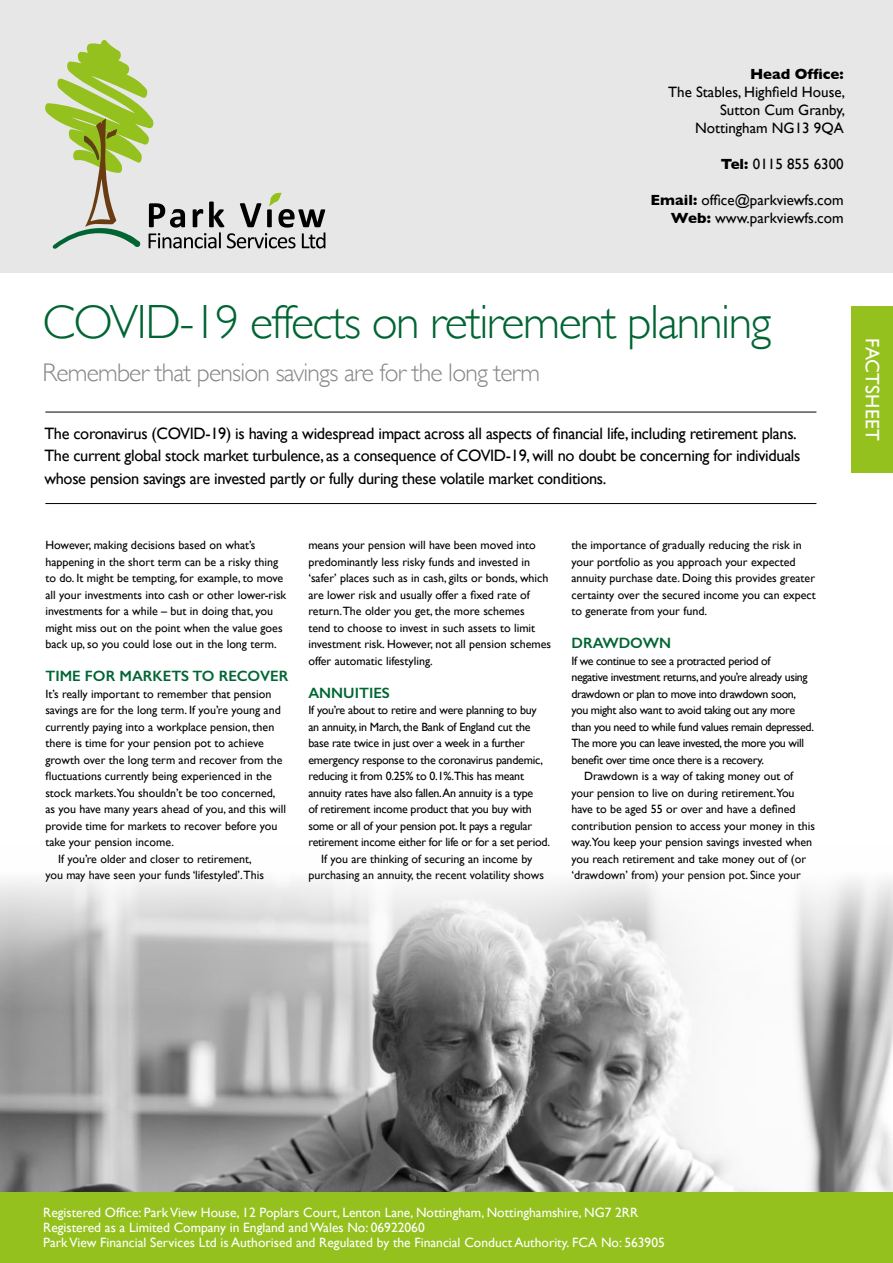
<style>
.page{position:relative;width:893px;height:1263px;background:#fff}
.page>*{position:absolute;margin:0;border:0;box-sizing:border-box;transform-origin:0 0}
.t1{font:300 48px "Gill Sans";letter-spacing:-.03em;color:#006533}
.t2{font:300 25.5px "Gill Sans";letter-spacing:-.03em;color:#878787}
.t3{font:19.5px "Gill Sans";letter-spacing:.01em;color:#fff}
.t4{font:16.5px/22.5px "Gill Sans";letter-spacing:-.02em;color:#000}
.t5{font:15px/18px "Gill Sans";color:#000;text-align:right}
.t6{font:600 15px "Gill Sans";color:#006533}
.t7{font:700 15px "Gill Sans";color:#000}
.t8{font:13.5px/15px "Gill Sans";color:#fff}
.t9{font:12px/16.5px "Gill Sans";color:#000}
.t10{font:12px "Gill Sans";letter-spacing:-.02em;color:#000}
.t11{font:12px "Gill Sans";letter-spacing:-.03em;color:#000}
.s1{font-weight:700}
</style>
<div class="page">
<hr style="left:45px;top:503px;width:771px;height:1px;background:#000">
<hr style="left:45px;top:412px;width:771px;height:1px;background:#000">
<img style="left:0;top:879px;width:893px;height:362px">
<div style="left:0;top:0;width:893px;height:272px;background:#e7e7e7"></div>
<div style="left:851px;top:306px;width:42px;height:166px;background:#95c11f"></div>
<div style="left:1px;top:1192px;width:892px;height:71px;background:#95c11f"></div>
<svg style="left:45px;top:40px;width:280px;height:209px"></svg>
<p class="t7" style="left:750px;top:65px;width:95px">Head Office:</p>
<p class="t5" style="left:668px;top:83px;width:179px">The Stables, Highfield House,<br>Sutton Cum Granby,<br>Nottingham NG13 9QA</p>
<p class="t5" style="left:721px;top:155px;width:124px"><span class="s1">Tel:</span> 0115 855 6300</p>
<p class="t5" style="left:650px;top:191px;width:195px"><span class="s1">Email:</span> office@parkviewfs.com<br><span class="s1">Web:</span> www.parkviewfs.com</p>
<h1 class="t1" style="left:43px;top:295px;width:730px">COVID-19 effects on retirement planning</h1>
<h2 class="t2" style="left:43px;top:358px;width:499px">Remember that pension savings are for the long term</h2>
<p class="t4" style="left:44px;top:422px;width:758px">The coronavirus (COVID-19) is having a widespread impact across all aspects of financial life, including retirement plans.<br>The current global stock market turbulence, as a consequence of COVID-19, will no doubt be concerning for individuals whose pension savings are invested partly or fully during these volatile market conditions.</p>
<p class="t9" style="left:45px;top:537px;width:242px">However, making decisions based on what’s happening in the short term can be a risky thing to do. It might be tempting, for example, to move all your investments into cash or other lower-risk investments for a while – but in doing that, you might miss out on the point when the value goes back up, so you could lose out in the long term.</p>
<p class="t6" style="left:45px;top:667px;width:244px">TIME FOR MARKETS TO RECOVER</p>
<p class="t9" style="left:45px;top:685px;width:228px">It’s really important to remember that pension</p>
<p class="t9" style="left:45px;top:702px;width:237px">savings are for the long term. If you’re young and</p>
<p class="t9" style="left:45px;top:718px;width:230px">currently paying into a workplace pension, then</p>
<p class="t9" style="left:45px;top:735px;width:220px">there is time for your pension pot to achieve</p>
<p class="t9" style="left:45px;top:751px;width:239px">growth over the long term and recover from the</p>
<p class="t9" style="left:45px;top:768px;width:228px">fluctuations currently being experienced in the</p>
<p class="t9" style="left:45px;top:784px;width:232px">stock markets.You shouldn’t be too concerned,</p>
<p class="t9" style="left:45px;top:801px;width:242px">as you have many years ahead of you, and this will</p>
<p class="t9" style="left:45px;top:817px;width:234px">provide time for markets to recover before you</p>
<p class="t9" style="left:45px;top:834px;width:130px">take your pension income.</p>
<p class="t9" style="left:58px;top:850px;width:195px">If you’re older and closer to retirement,</p>
<p class="t9" style="left:45px;top:867px;width:220px">you may have seen your funds ‘lifestyled’.This</p>
<p class="t9" style="left:308px;top:537px;width:244px">means your pension will have been moved into predominantly less risky funds and invested in ‘safer’ places such as in cash, gilts or bonds, which are lower risk and usually offer a fixed rate of return.The older you get, the more schemes<br>tend to choose to invest in such assets to limit investment risk. However, not all pension schemes offer automatic lifestyling.</p>
<p class="t6" style="left:308px;top:683px;width:83px">ANNUITIES</p>
<p class="t10" style="left:308px;top:703px;width:230px">If you’re about to retire and were planning to buy</p>
<p class="t10" style="left:308px;top:719px;width:224px">an annuity, in March, the Bank of England cut the</p>
<p class="t10" style="left:308px;top:736px;width:218px">base rate twice in just over a week in a further</p>
<p class="t10" style="left:308px;top:752px;width:236px">emergency response to the coronavirus pandemic,</p>
<p class="t10" style="left:308px;top:769px;width:217px">reducing it from 0.25% to 0.1%.This has meant</p>
<p class="t10" style="left:308px;top:785px;width:226px">annuity rates have also fallen.An annuity is a type</p>
<p class="t10" style="left:308px;top:802px;width:225px">of retirement income product that you buy with</p>
<p class="t10" style="left:308px;top:818px;width:225px">some or all of your pension pot. It pays a regular</p>
<p class="t10" style="left:308px;top:835px;width:243px">retirement income either for life or for a set period.</p>
<p class="t9" style="left:321px;top:850px;width:213px">If you are thinking of securing an income by</p>
<p class="t9" style="left:308px;top:867px;width:237px">purchasing an annuity, the recent volatility shows</p>
<p class="t9" style="left:571px;top:537px;width:246px">the importance of gradually reducing the risk in your portfolio as you approach your expected annuity purchase date. Doing this provides greater certainty over the secured income you can expect to generate from your fund.</p>
<p class="t6" style="left:571px;top:634px;width:101px">DRAWDOWN</p>
<p class="t11" style="left:571px;top:653px;width:200px">If we continue to see a protracted period of</p>
<p class="t11" style="left:571px;top:670px;width:238px">negative investment returns, and you’re already using</p>
<p class="t11" style="left:571px;top:686px;width:226px">drawdown or plan to move into drawdown soon,</p>
<p class="t11" style="left:571px;top:703px;width:225px">you might also want to avoid taking out any more</p>
<p class="t11" style="left:571px;top:719px;width:244px">than you need to while fund values remain depressed.</p>
<p class="t11" style="left:571px;top:736px;width:234px">The more you can leave invested, the more you will</p>
<p class="t11" style="left:571px;top:752px;width:194px">benefit over time once there is a recovery.</p>
<p class="t9" style="left:584px;top:768px;width:211px">Drawdown is a way of taking money out of</p>
<p class="t9" style="left:571px;top:784px;width:225px">your pension to live on during retirement.You</p>
<p class="t9" style="left:571px;top:801px;width:226px">have to be aged 55 or over and have a defined</p>
<p class="t9" style="left:571px;top:817px;width:245px">contribution pension to access your money in this</p>
<p class="t9" style="left:571px;top:834px;width:242px">way.You keep your pension savings invested when</p>
<p class="t9" style="left:571px;top:850px;width:236px">you reach retirement and take money out of (or</p>
<p class="t9" style="left:571px;top:867px;width:231px">‘drawdown’ from) your pension pot. Since your</p>
<h3 class="t3" style="left:884px;top:338px;width:104px;rotate:90deg">FACTSHEET</h3>
<p class="t8" style="left:43px;top:1205px;width:623px">Registered Office: Park View House, 12 Poplars Court, Lenton Lane, Nottingham, Nottinghamshire, NG7 2RR<br>Registered as a Limited Company in England and Wales No: 06922060<br>Park View Financial Services Ltd is Authorised and Regulated by the Financial Conduct Authority. FCA No: 563905</p>
</div>
